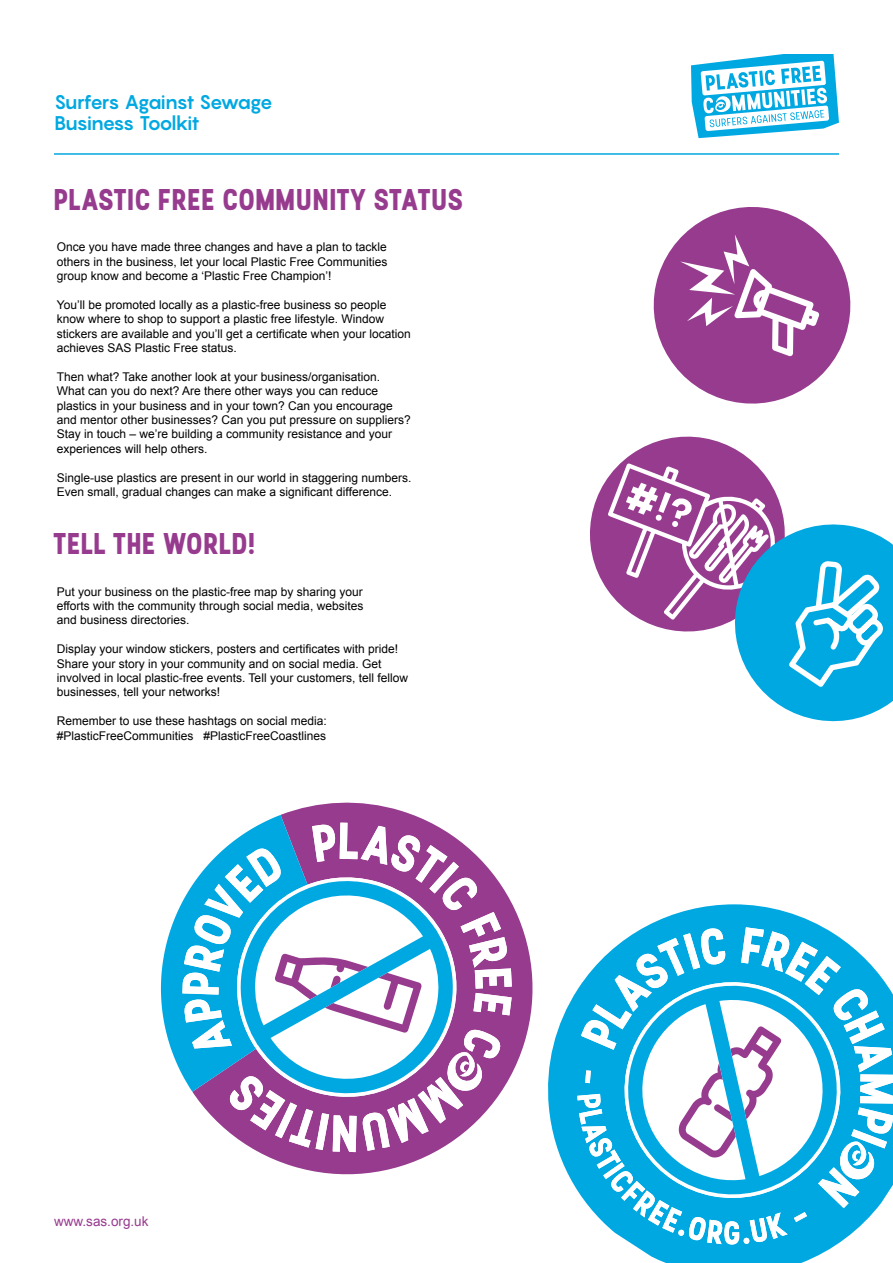
<style>
.page{position:relative;width:893px;height:1263px;background:#fff}
.page>*{position:absolute;margin:0;border:0;box-sizing:border-box;transform-origin:0 0}
.t1{font:700 30px "Stellar";color:#973b8e}
.t2{font:700 19.5px/21.6px "Pangram";letter-spacing:-.08em;color:#00a8e2}
.t3{font:13.5px "Arial";color:#973b8e}
.t4{font:12px/14.4px "Arial";color:#000}
</style>
<div class="page">
<svg style="left:691px;top:54px;width:148px;height:84px"></svg>
<hr style="left:54px;top:153px;width:785px;height:2px;background:#00a8e2">
<svg style="left:590px;top:436px;width:164px;height:155px;fill:#973b8e"></svg>
<svg style="left:259px;top:802px;width:274px;height:373px"></svg>
<svg style="left:161px;top:815px;width:351px;height:337px"></svg>
<svg style="left:548px;top:904px;width:289px;height:359px"></svg>
<svg style="left:577px;top:927px;width:316px;height:317px"></svg>
<svg style="left:618px;top:982px;width:229px;height:216px"></svg>
<svg style="left:653px;top:207px;width:198px;height:197px;fill:#973b8e"></svg>
<svg style="left:680px;top:234px;width:139px;height:122px"></svg>
<svg style="left:608px;top:463px;width:285px;height:259px"></svg>
<h2 class="t2" style="left:54px;top:91px;width:220px">Surfers Against Sewage<br>Business Toolkit</h2>
<h1 class="t1" style="left:54px;top:180px;width:412px">PLASTIC FREE COMMUNITY STATUS</h1>
<p class="t4" style="left:57px;top:240px;width:332px;text-align:justify">Once you have made three changes and have a plan to tackle others in the business, let your local Plastic Free Communities group know and become a ‘Plastic Free Champion’!</p>
<p class="t4" style="left:57px;top:297px;width:356px">You’ll be promoted locally as a plastic-free business so people know where to shop to support a plastic free lifestyle. Window stickers are available and you’ll get a certificate when your location achieves SAS Plastic Free status.</p>
<p class="t4" style="left:57px;top:369px;width:356px">Then what? Take another look at your business/organisation.<br>What can you do next? Are there other ways you can reduce plastics in your business and in your town? Can you encourage and mentor other businesses? Can you put pressure on suppliers?<br>Stay in touch – we’re building a community resistance and your experiences will help others.</p>
<p class="t4" style="left:57px;top:470px;width:356px">Single-use plastics are present in our world in staggering numbers.<br>Even small, gradual changes can make a significant difference.</p>
<h1 class="t1" style="left:54px;top:524px;width:204px">TELL THE WORLD!</h1>
<p class="t4" style="left:57px;top:584px;width:308px;text-align:justify">Put your business on the plastic-free map by sharing your efforts with the community through social media, websites and business directories.</p>
<p class="t4" style="left:57px;top:642px;width:353px">Display your window stickers, posters and certificates with pride!<br>Share your story in your community and on social media. Get involved in local plastic-free events. Tell your customers, tell fellow businesses, tell your networks!</p>
<p class="t4" style="left:57px;top:714px;width:272px">Remember to use these hashtags on social media: #PlasticFreeCommunities #PlasticFreeCoastlines</p>
<p class="t3" style="left:54px;top:1214px;width:96px">www.sas.org.uk</p>
</div>
